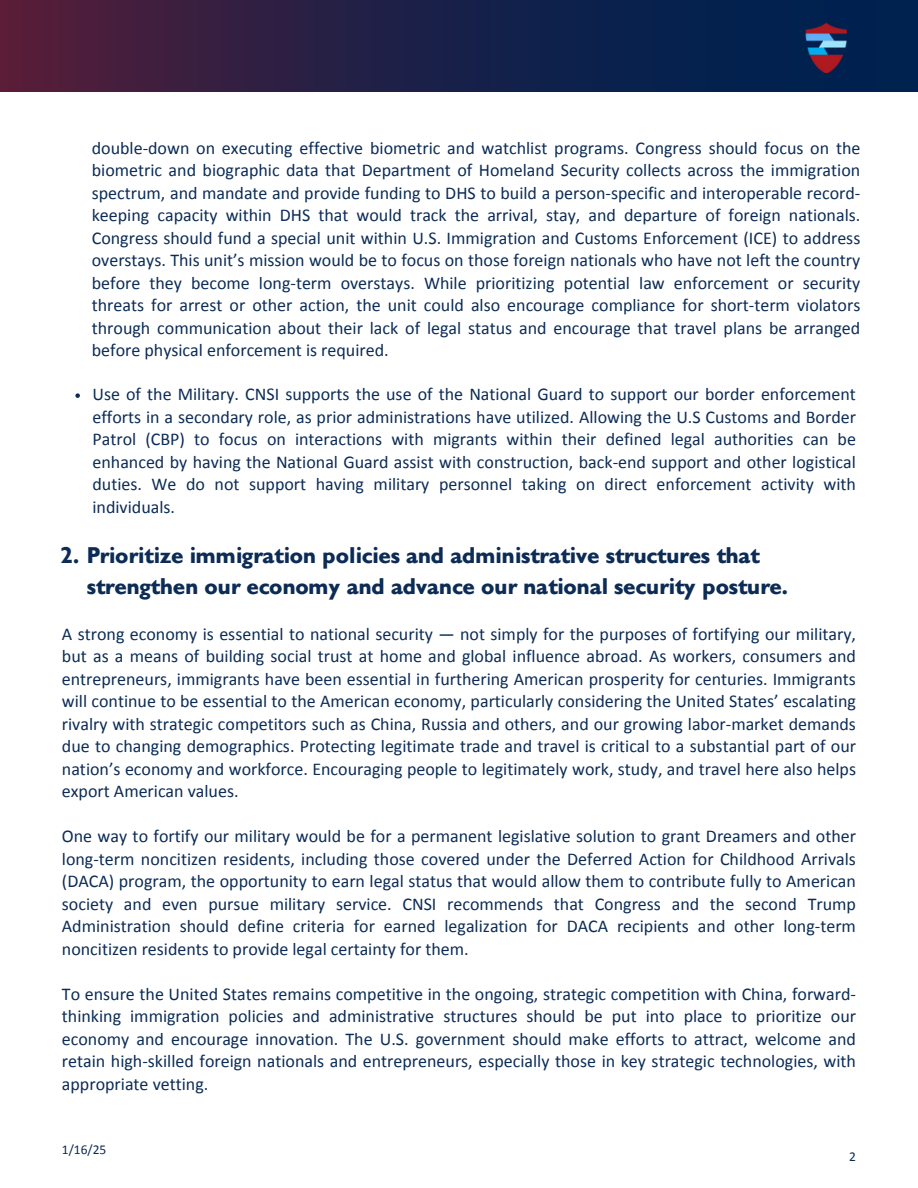
<style>
.page{position:relative;width:918px;height:1188px;background:#fff}
.page>*{position:absolute;margin:0;border:0;box-sizing:border-box;transform-origin:0 0}
.t1{font:700 22.5px/31.5px "Gibson";color:#0c2c56}
.t2{font:18px/22.5px "Calibri";color:#0c2c56;text-align:justify}
.t3{font:13.5px "Calibri";color:#0c2c56}
</style>
<div class="page">
<div style="left:0;top:0;width:918px;height:92px;background:linear-gradient(to right,#4d1e3b,#002253)"></div>
<img style="left:800px;top:20px;width:52px;height:57px">
<svg style="left:75px;top:393px;width:5px;height:5px"></svg>
<h2 class="t2" style="left:92px;top:138px;width:770px">double-down on executing effective biometric and watchlist programs. Congress should focus on the biometric and biographic data that Department of Homeland Security collects across the immigration spectrum, and mandate and provide funding to DHS to build a person-specific and interoperable record&shy;keeping capacity within DHS that would track the arrival, stay, and departure of foreign nationals.<br>Congress should fund a special unit within U.S. Immigration and Customs Enforcement (ICE) to address overstays. This unit’s mission would be to focus on those foreign nationals who have not left the country before they become long-term overstays. While prioritizing potential law enforcement or security threats for arrest or other action, the unit could also encourage compliance for short-term violators through communication about their lack of legal status and encourage that travel plans be arranged before physical enforcement is required.</h2>
<p class="t2" style="left:93px;top:384px;width:765px">Use of the Military. CNSI supports the use of the National Guard to support our border enforcement efforts in a secondary role, as prior administrations have utilized. Allowing the U.S Customs and Border Patrol (CBP) to focus on interactions with migrants within their defined legal authorities can be enhanced by having the National Guard assist with construction, back-end support and other logistical duties. We do not support having military personnel taking on direct enforcement activity with individuals.</p>
<h2 class="t1" style="left:87px;top:540px;width:702px;text-indent:-26px">2. Prioritize immigration policies and administrative structures that strengthen our economy and advance our national security posture.</h2>
<h2 class="t2" style="left:62px;top:624px;width:796px">A strong economy is essential to national security — not simply for the purposes of fortifying our military, but as a means of building social trust at home and global influence abroad. As workers, consumers and entrepreneurs, immigrants have been essential in furthering American prosperity for centuries. Immigrants will continue to be essential to the American economy, particularly considering the United States’ escalating rivalry with strategic competitors such as China, Russia and others, and our growing labor-market demands due to changing demographics. Protecting legitimate trade and travel is critical to a substantial part of our nation’s economy and workforce. Encouraging people to legitimately work, study, and travel here also helps export American values.</h2>
<p class="t2" style="left:62px;top:827px;width:796px">One way to fortify our military would be for a permanent legislative solution to grant Dreamers and other long-term noncitizen residents, including those covered under the Deferred Action for Childhood Arrivals (DACA) program, the opportunity to earn legal status that would allow them to contribute fully to American society and even pursue military service. CNSI recommends that Congress and the second Trump Administration should define criteria for earned legalization for DACA recipients and other long-term noncitizen residents to provide legal certainty for them.</p>
<h1 class="t2" style="left:62px;top:984px;width:796px">To ensure the United States remains competitive in the ongoing, strategic competition with China, forward&shy;thinking immigration policies and administrative structures should be put into place to prioritize our economy and encourage innovation. The U.S. government should make efforts to attract, welcome and retain high-skilled foreign nationals and entrepreneurs, especially those in key strategic technologies, with appropriate vetting.</h1>
<h1 class="t3" style="left:62px;top:1143px;width:46px">1/16/25</h1>
<p class="t3" style="left:849px;top:1151px;width:8px">2</p>
</div>
